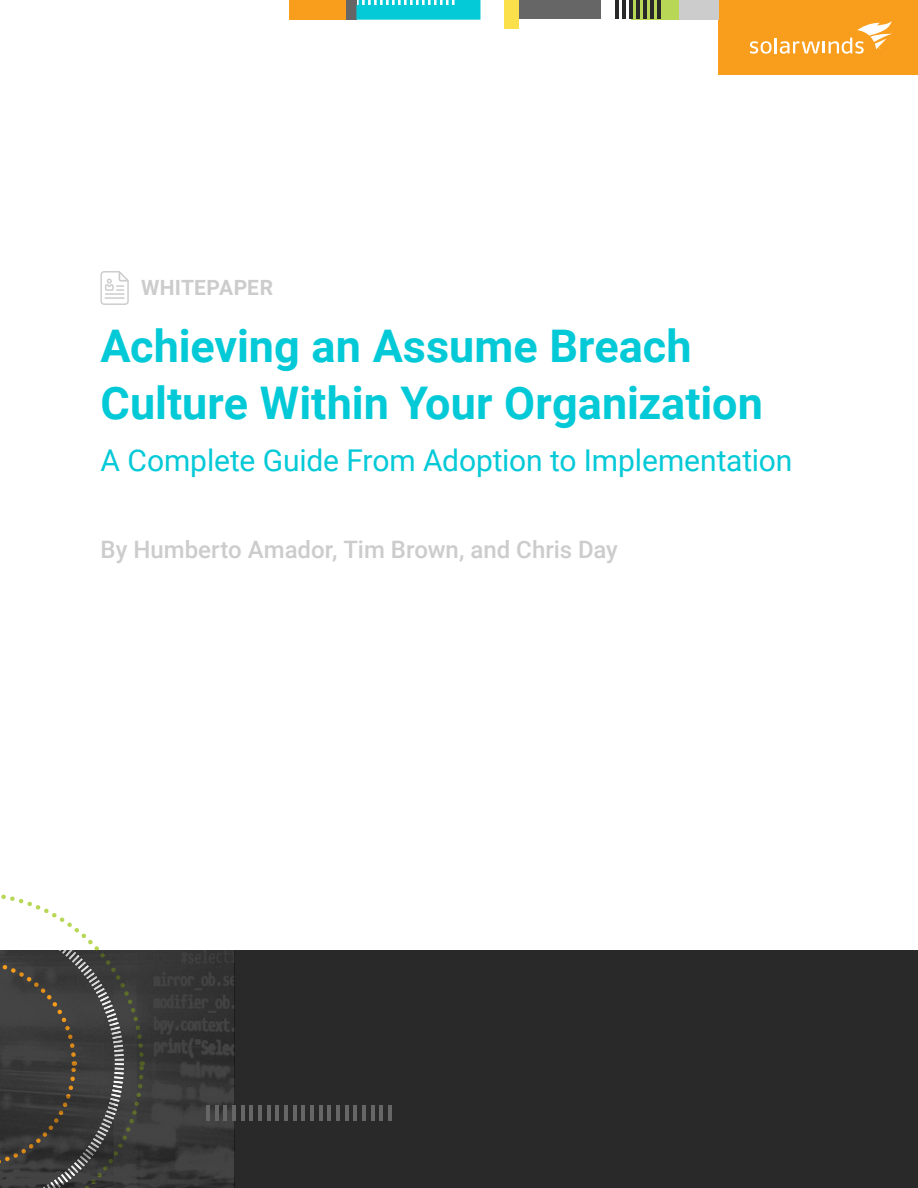
<style>
.page{position:relative;width:918px;height:1188px;background:#fff}
.page>*{position:absolute;margin:0;border:0;box-sizing:border-box;transform-origin:0 0}
.t1{font:700 45px/57px "Roboto";color:#04c9d7}
.t2{font:30px "Roboto";letter-spacing:-.005em;color:#04c9d7}
.t3{font:500 24px "Roboto";color:#ccc}
.t4{font:700 21px "Roboto";letter-spacing:.01em;color:#ccc}
</style>
<div class="page">
<div style="left:234px;top:950px;width:684px;height:238px;background:#292929"></div>
<svg style="left:1px;top:894px;width:98px;height:56px"></svg>
<img style="left:0;top:950px;width:234px;height:238px">
<hr style="left:206px;top:1105px;width:4px;height:16px;background:#666">
<hr style="left:215px;top:1105px;width:4px;height:16px;background:#666">
<hr style="left:224px;top:1105px;width:3px;height:16px;background:#666">
<hr style="left:232px;top:1105px;width:4px;height:16px;background:#666">
<hr style="left:241px;top:1105px;width:4px;height:16px;background:#666">
<hr style="left:250px;top:1105px;width:3px;height:16px;background:#666">
<hr style="left:258px;top:1105px;width:4px;height:16px;background:#666">
<hr style="left:267px;top:1105px;width:4px;height:16px;background:#666">
<hr style="left:276px;top:1105px;width:3px;height:16px;background:#666">
<hr style="left:284px;top:1105px;width:4px;height:16px;background:#666">
<hr style="left:293px;top:1105px;width:4px;height:16px;background:#666">
<hr style="left:302px;top:1105px;width:3px;height:16px;background:#666">
<hr style="left:310px;top:1105px;width:4px;height:16px;background:#666">
<hr style="left:319px;top:1105px;width:4px;height:16px;background:#666">
<hr style="left:328px;top:1105px;width:3px;height:16px;background:#666">
<hr style="left:336px;top:1105px;width:4px;height:16px;background:#666">
<hr style="left:345px;top:1105px;width:4px;height:16px;background:#666">
<hr style="left:354px;top:1105px;width:3px;height:16px;background:#666">
<hr style="left:362px;top:1105px;width:4px;height:16px;background:#666">
<hr style="left:371px;top:1105px;width:4px;height:16px;background:#666">
<hr style="left:380px;top:1105px;width:3px;height:16px;background:#666">
<hr style="left:388px;top:1105px;width:4px;height:16px;background:#666">
<svg style="left:100px;top:271px;width:29px;height:34px"></svg>
<hr style="left:105px;top:293px;width:20px;height:2px;background:#ccc">
<hr style="left:105px;top:297px;width:20px;height:2px;background:#ccc">
<div style="left:718px;top:0;width:200px;height:75px;background:#f99d1c"></div>
<svg style="left:750px;top:41px;width:22px;height:13px"></svg>
<hr style="left:774px;top:38px;width:3px;height:15px;background:#fff">
<svg style="left:780px;top:21px;width:112px;height:33px"></svg>
<div style="left:504px;top:0;width:97px;height:19px;background:#666"></div>
<div style="left:504px;top:0;width:14px;height:29px;background:#fbe04b"></div>
<div style="left:290px;top:0;width:56px;height:20px;background:#f99d1c"></div>
<div style="left:346px;top:0;width:10px;height:20px;background:#666"></div>
<svg style="left:356px;top:0;width:124px;height:20px;background:#1eceda"></svg>
<div style="left:631px;top:0;width:74px;height:19px;background:#b8d757"></div>
<hr style="left:616px;top:0;width:3px;height:19px;background:#292929">
<hr style="left:622px;top:0;width:4px;height:19px;background:#292929">
<hr style="left:629px;top:0;width:3px;height:19px;background:#292929">
<hr style="left:636px;top:0;width:3px;height:19px;background:#292929">
<hr style="left:643px;top:0;width:3px;height:19px;background:#292929">
<hr style="left:650px;top:0;width:3px;height:19px;background:#292929">
<hr style="left:657px;top:0;width:3px;height:19px;background:#292929">
<div style="left:679px;top:0;width:39px;height:20px;background:#ccc"></div>
<p class="t4" style="left:141px;top:273px;width:133px">WHITEPAPER</p>
<p class="t1" style="left:100px;top:316px;width:664px">Achieving an Assume Breach<br>Culture Within Your Organization</p>
<p class="t2" style="left:100px;top:439px;width:694px">A Complete Guide From Adoption to Implementation</p>
<p class="t3" style="left:100px;top:533px;width:519px">By Humberto Amador, Tim Brown, and Chris Day</p>
</div>
